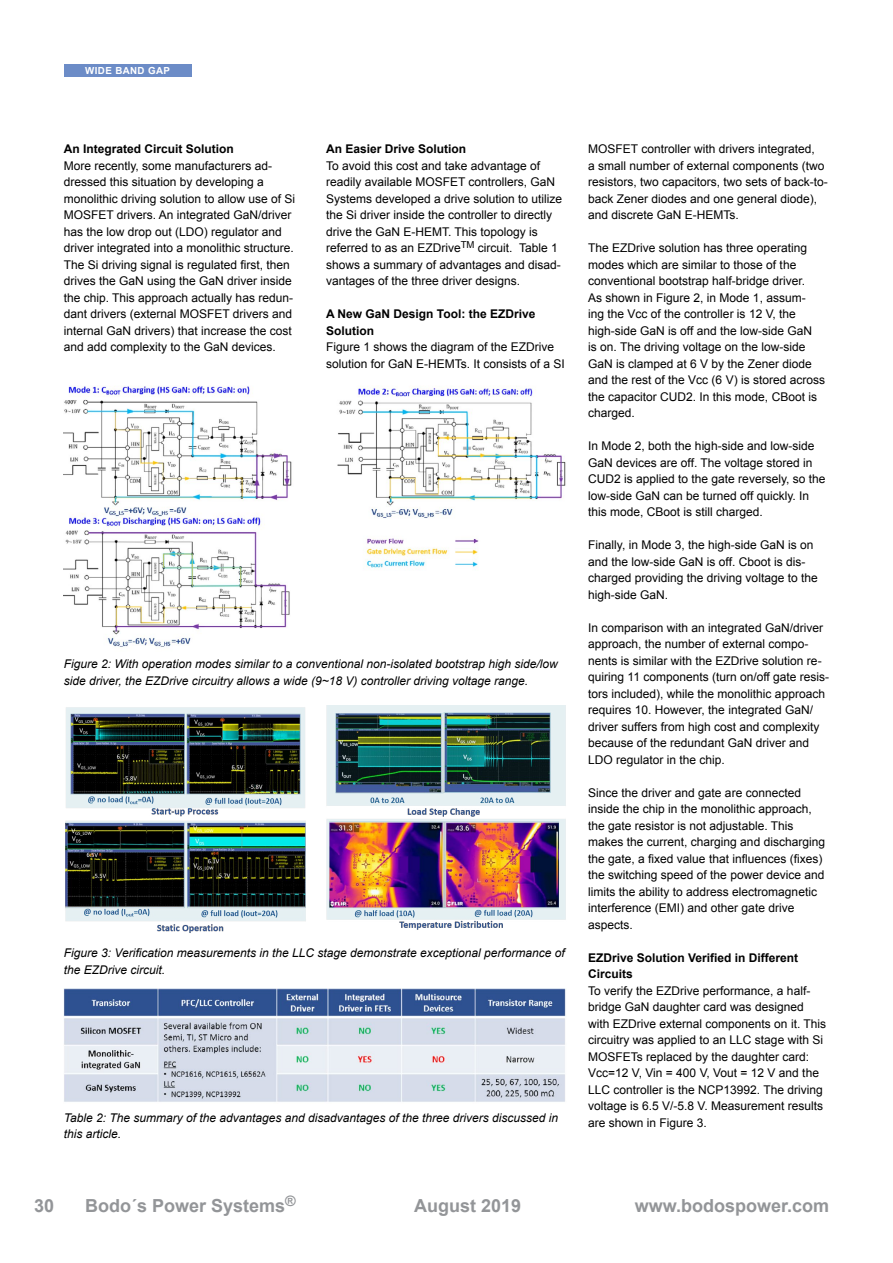
<style>
.page{position:relative;width:893px;height:1263px;background:#fff}
.page>*{position:absolute;margin:0;border:0;box-sizing:border-box;transform-origin:0 0}
.t1{font:700 18px "Arial";color:#939598}
.t2{font:700 14.4px "Arial";color:#939598}
.Fließtext{font:12px/16.5px "Arial";color:#000}
.Fließtext-2{font:italic 12px/16.5px "Arial";color:#000}
.Flietext_Überschrift{font:700 12px/16.5px "Arial";color:#000}
.t3{font:700 9.75px "Arial";letter-spacing:.04em;color:#fff}
</style>
<div class="page">
<img style="left:64px;top:385px;width:502px;height:262px">
<img style="left:65px;top:706px;width:501px;height:227px">
<div style="left:64px;top:64px;width:127px;height:13px;background:#6c8cc7"></div>
<img style="left:64px;top:988px;width:502px;height:114px">
<p class="t3" style="left:85px;top:64px;width:86px">WIDE BAND GAP</p>
<p class="t3" style="left:103px;top:64px;width:51px">CONTENT</p>
<p class="Flietext_Überschrift" style="left:64px;top:141px;width:172px">An Integrated Circuit Solution</p>
<p class="Fließtext" style="left:64px;top:157px;width:233px">More recently, some manufacturers ad&shy;dressed this situation by developing a monolithic driving solution to allow use of Si MOSFET drivers. An integrated GaN/driver has the low drop out (LDO) regulator and driver integrated into a monolithic structure.<br>The Si driving signal is regulated first, then drives the GaN using the GaN driver inside the chip. This approach actually has redun&shy;dant drivers (external MOSFET drivers and internal GaN drivers) that increase the cost and add complexity to the GaN devices.</p>
<p class="Flietext_Überschrift" style="left:326px;top:141px;width:142px">An Easier Drive Solution</p>
<p class="Fließtext" style="left:326px;top:157px;width:238px">To avoid this cost and take advantage of readily available MOSFET controllers, GaN Systems developed a drive solution to utilize the Si driver inside the controller to directly drive the GaN E-HEMT. This topology is referred to as an EZDrive<sup>TM</sup> circuit. Table 1 shows a summary of advantages and disad&shy;vantages of the three driver designs.</p>
<p class="Flietext_Überschrift" style="left:326px;top:306px;width:211px">A New GaN Design Tool: the EZDrive<br>Solution</p>
<p class="Fließtext" style="left:326px;top:339px;width:240px">Figure 1 shows the diagram of the EZDrive solution for GaN E-HEMTs. It consists of a SI</p>
<p class="Fließtext-2" style="left:64px;top:656px;width:496px">Figure 2: With operation modes similar to a conventional non-isolated bootstrap high side/low side driver, the EZDrive circuitry allows a wide (9~18 V) controller driving voltage range.</p>
<p class="Fließtext-2" style="left:64px;top:945px;width:503px">Figure 3: Verification measurements in the LLC stage demonstrate exceptional performance of the EZDrive circuit.</p>
<p class="Fließtext-2" style="left:64px;top:1109px;width:496px">Table 2: The summary of the advantages and disadvantages of the three drivers discussed in this article.</p>
<p class="Fließtext" style="left:588px;top:141px;width:241px">MOSFET controller with drivers integrated,<br>a small number of external components (two resistors, two capacitors, two sets of back-to&shy;back Zener diodes and one general diode), and discrete GaN E-HEMTs.</p>
<p class="Fließtext" style="left:588px;top:240px;width:238px">The EZDrive solution has three operating modes which are similar to those of the conventional bootstrap half-bridge driver.<br>As shown in Figure 2, in Mode 1, assum-<br>ing the Vcc of the controller is 12 V, the high-side GaN is off and the low-side GaN<br>is on. The driving voltage on the low-side GaN is clamped at 6 V by the Zener diode and the rest of the Vcc (6 V) is stored across the capacitor CUD2. In this mode, CBoot is charged.</p>
<p class="Fließtext" style="left:588px;top:438px;width:239px">In Mode 2, both the high-side and low-side GaN devices are off. The voltage stored in CUD2 is applied to the gate reversely, so the low-side GaN can be turned off quickly. In this mode, CBoot is still charged.</p>
<p class="Fließtext" style="left:588px;top:537px;width:231px">Finally, in Mode 3, the high-side GaN is on and the low-side GaN is off. Cboot is dis&shy;charged providing the driving voltage to the high-side GaN.</p>
<p class="Fließtext" style="left:588px;top:619px;width:242px">In comparison with an integrated GaN/driver approach, the number of external compo&shy;nents is similar with the EZDrive solution re&shy;quiring 11 components (turn on/off gate resis&shy;tors included), while the monolithic approach requires 10. However, the integrated GaN/ driver suffers from high cost and complexity because of the redundant GaN driver and LDO regulator in the chip.</p>
<p class="Fließtext" style="left:588px;top:784px;width:238px">Since the driver and gate are connected inside the chip in the monolithic approach, the gate resistor is not adjustable. This makes the current, charging and discharging the gate, a fixed value that influences (fixes) the switching speed of the power device and limits the ability to address electromagnetic interference (EMI) and other gate drive aspects.</p>
<p class="Flietext_Überschrift" style="left:588px;top:950px;width:212px">EZDrive Solution Verified in Different<br>Circuits</p>
<p class="Fließtext" style="left:588px;top:982px;width:239px">To verify the EZDrive performance, a half&shy;bridge GaN daughter card was designed with EZDrive external components on it. This circuitry was applied to an LLC stage with Si MOSFETs replaced by the daughter card:<br>Vcc=12 V, Vin = 400 V, Vout = 12 V and the LLC controller is the NCP13992. The driving voltage is 6.5 V/-5.8 V. Measurement results are shown in Figure 3.</p>
<h1 class="t1" style="left:34px;top:1194px;width:22px">30</h1>
<p class="t2" style="left:285px;top:1192px;width:12px">®</p>
<h1 class="t1" style="left:414px;top:1194px;width:109px">August 2019</h1>
<h1 class="t1" style="left:635px;top:1194px;width:196px">www.bodospower.com</h1>
<h1 class="t1" style="left:85px;top:1194px;width:202px">Bodo´s Power Systems</h1>
</div>
